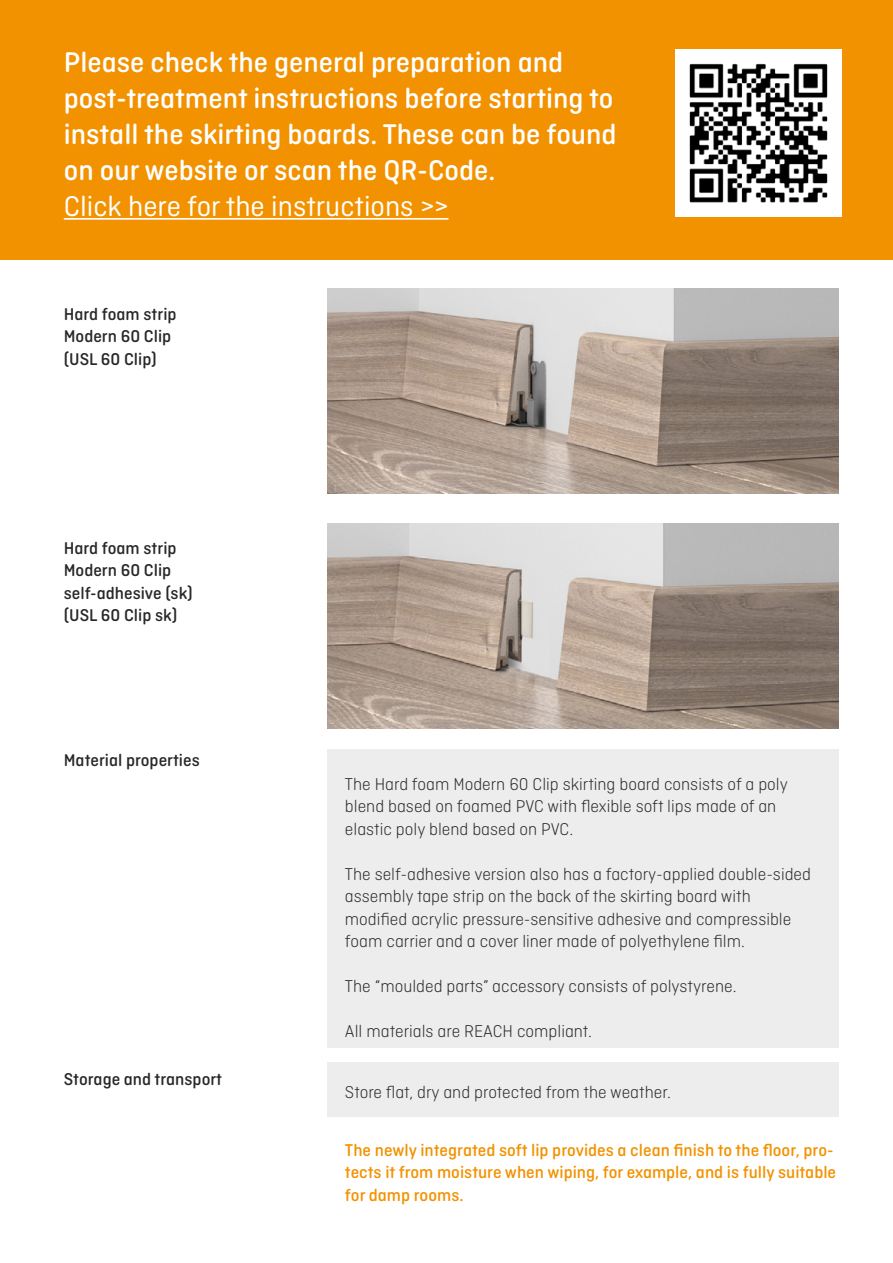
<style>
.page{position:relative;width:893px;height:1263px;background:#fff}
.page>*{position:absolute;margin:0;border:0;box-sizing:border-box;transform-origin:0 0}
.t1{font:500 30px/36px "Ciutadella Rounded";color:#fff}
.t2{font:30px "Ciutadella Rounded";color:#fff}
.t3{font:300 18px/22.5px "Ciutadella Rounded";color:#282827}
.t4{font:500 18px/22.5px "Ciutadella Rounded";color:#f39200}
.t5{font:500 18px/22.5px "Ciutadella Rounded";color:#282827}
</style>
<div class="page">
<div style="left:0;top:0;width:893px;height:259px;background:#f39200"></div>
<img style="left:328px;top:288px;width:511px;height:205px">
<img style="left:328px;top:523px;width:511px;height:206px">
<div style="left:328px;top:1062px;width:511px;height:54px;background:#ededed"></div>
<div style="left:328px;top:749px;width:511px;height:299px;background:#ededed"></div>
<hr style="left:64px;top:218px;width:384px;height:2px;background:#fff">
<img style="left:675px;top:50px;width:167px;height:166px">
<h1 class="t1" style="left:64px;top:44px;width:554px">Please check the general preparation and post-treatment instructions before starting to install the skirting boards. These can be found on our website or scan the QR-Code.</h1>
<h1 class="t2" style="left:64px;top:190px;width:386px">Click here for the instructions &gt;&gt;</h1>
<p class="t5" style="left:64px;top:302px;width:114px">Hard foam strip<br>Modern 60 Clip (USL 60 Clip)</p>
<p class="t5" style="left:64px;top:536px;width:130px">Hard foam strip<br>Modern 60 Clip self-adhesive (sk) (USL 60 Clip sk)</p>
<p class="t5" style="left:64px;top:749px;width:137px">Material properties</p>
<p class="t5" style="left:64px;top:1068px;width:160px">Storage and transport</p>
<p class="t3" style="left:345px;top:772px;width:445px">The Hard foam Modern 60 Clip skirting board consists of a poly blend based on foamed PVC with flexible soft lips made of an elastic poly blend based on PVC.</p>
<p class="t3" style="left:345px;top:862px;width:468px">The self-adhesive version also has a factory-applied double-sided assembly tape strip on the back of the skirting board with modified acrylic pressure-sensitive adhesive and compressible foam carrier and a cover liner made of polyethylene film.</p>
<p class="t3" style="left:345px;top:975px;width:393px">The “moulded parts” accessory consists of polystyrene.</p>
<p class="t3" style="left:345px;top:1020px;width:248px">All materials are REACH compliant.</p>
<p class="t3" style="left:345px;top:1081px;width:328px">Store flat, dry and protected from the weather.</p>
<p class="t4" style="left:345px;top:1138px;width:493px">The newly integrated soft lip provides a clean finish to the floor, pro&shy;tects it from moisture when wiping, for example, and is fully suitable for damp rooms.</p>
</div>
